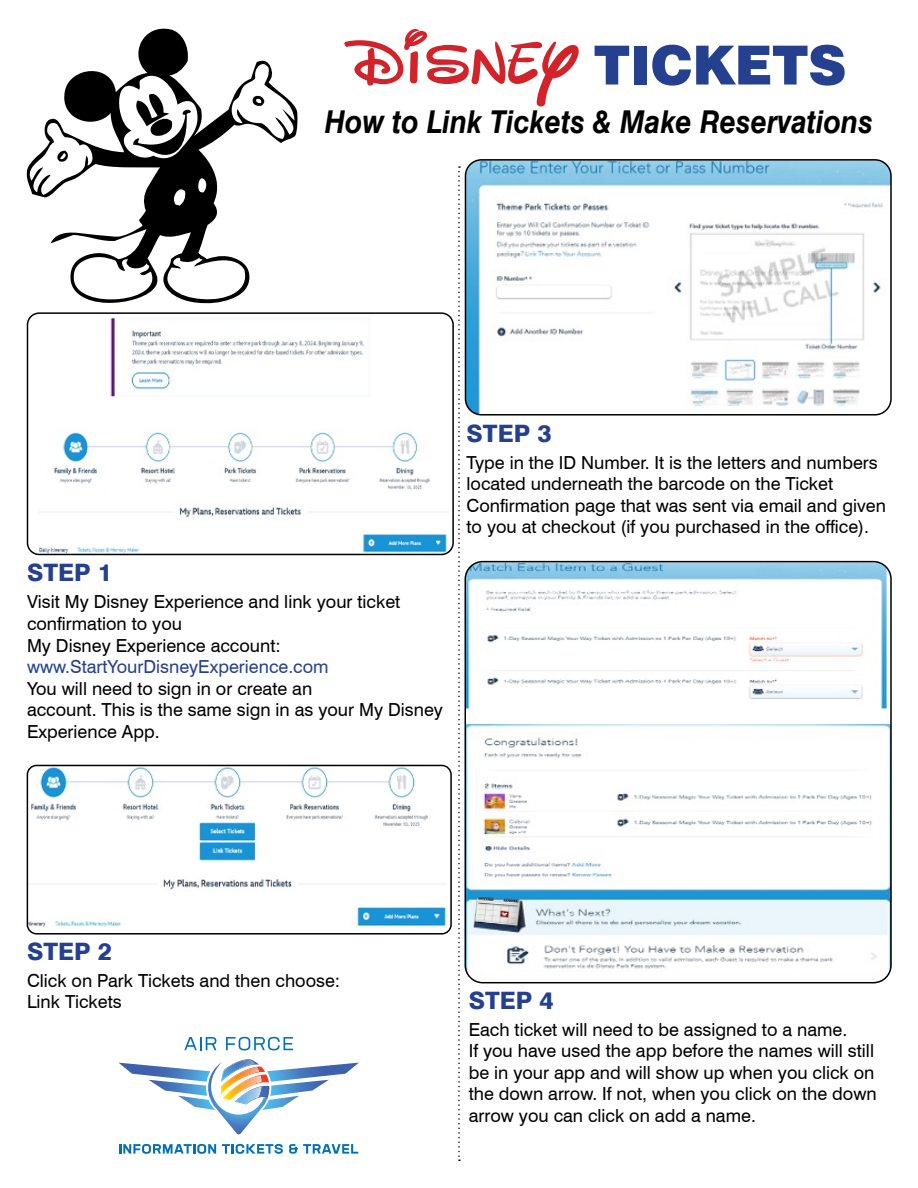
<style>
.page{position:relative;width:918px;height:1188px;background:#fff}
.page>*{position:absolute;margin:0;border:0;box-sizing:border-box;transform-origin:0 0}
.t1{font:300px "Vintage Classics Disney";color:#000}
.t2{font:900 54px "Swiss 721 BT";color:#25408f}
.t3{font:italic 700 31.5px "Swiss 721 BT";color:#000;scale:.9 1}
.t4{font:800 24px "Swiss 721 BT";color:#25408f}
.t5{font:18px/21.6px "Swiss 721 BT";color:#000}
.t6{font:18px "Swiss 721 BT";color:#25408f}
.s1{font-family:"Walter";font-weight:400;color:#d2232a}
</style>
<div class="page">
<img style="left:39px;top:315px;width:411px;height:239px">
<div style="left:27px;top:312px;width:427px;height:243px;border:2px solid #000;border-radius:12px"></div>
<img style="left:27px;top:765px;width:420px;height:161px">
<div style="left:27px;top:765px;width:425px;height:170px;border:2px solid #000;border-radius:9px"></div>
<img style="left:465px;top:162px;width:424px;height:251px">
<div style="left:465px;top:159px;width:427px;height:257px;border:2px solid #000;border-radius:16px"></div>
<img style="left:465px;top:562px;width:422px;height:146px">
<img style="left:465px;top:724px;width:424px;height:259px">
<div style="left:465px;top:561px;width:427px;height:422px;border:2px solid #000;border-radius:17px"></div>
<svg style="left:458px;top:166px;width:2px;height:995px"></svg>
<svg style="left:184px;top:1037px;width:32px;height:13px"></svg>
<svg style="left:226px;top:1037px;width:67px;height:13px"></svg>
<svg style="left:119px;top:1144px;width:97px;height:10px"></svg>
<svg style="left:222px;top:1144px;width:61px;height:10px"></svg>
<svg style="left:289px;top:1144px;width:69px;height:10px"></svg>
<svg style="left:118px;top:1059px;width:241px;height:75px"></svg>
<h1 class="t1" style="left:11px;top:23px;width:301px">i</h1>
<h2 class="t2" style="left:351px;top:33px;width:497px"><span class="s1">DISNEY</span> TICKETS</h2>
<h3 class="t3" style="left:325px;top:102px;width:611px">How to Link Tickets &amp; Make Reservations</h3>
<h3 class="t4" style="left:467px;top:418px;width:86px">STEP 3</h3>
<p class="t5" style="left:467px;top:451px;width:421px">Type in the ID Number. It is the letters and numbers located underneath the barcode on the Ticket Confirmation page that was sent via email and given to you at checkout (if you purchased in the office).</p>
<h3 class="t4" style="left:27px;top:558px;width:86px">STEP 1</h3>
<p class="t5" style="left:27px;top:591px;width:375px">Visit My Disney Experience and link your ticket confirmation to you<br>My Disney Experience account:</p>
<p class="t6" style="left:27px;top:656px;width:303px">www.StartYourDisneyExperience.com</p>
<p class="t5" style="left:27px;top:677px;width:417px">You will need to sign in or create an<br>account. This is the same sign in as your My Disney<br>Experience App.</p>
<h3 class="t4" style="left:27px;top:936px;width:86px">STEP 2</h3>
<p class="t5" style="left:27px;top:969px;width:315px">Click on Park Tickets and then choose:<br>Link Tickets</p>
<h3 class="t4" style="left:469px;top:985px;width:86px">STEP 4</h3>
<p class="t5" style="left:469px;top:1018px;width:409px">Each ticket will need to be assigned to a name.<br>If you have used the app before the names will still be in your app and will show up when you click on the down arrow. If not, when you click on the down arrow you can click on add a name.</p>
</div>
